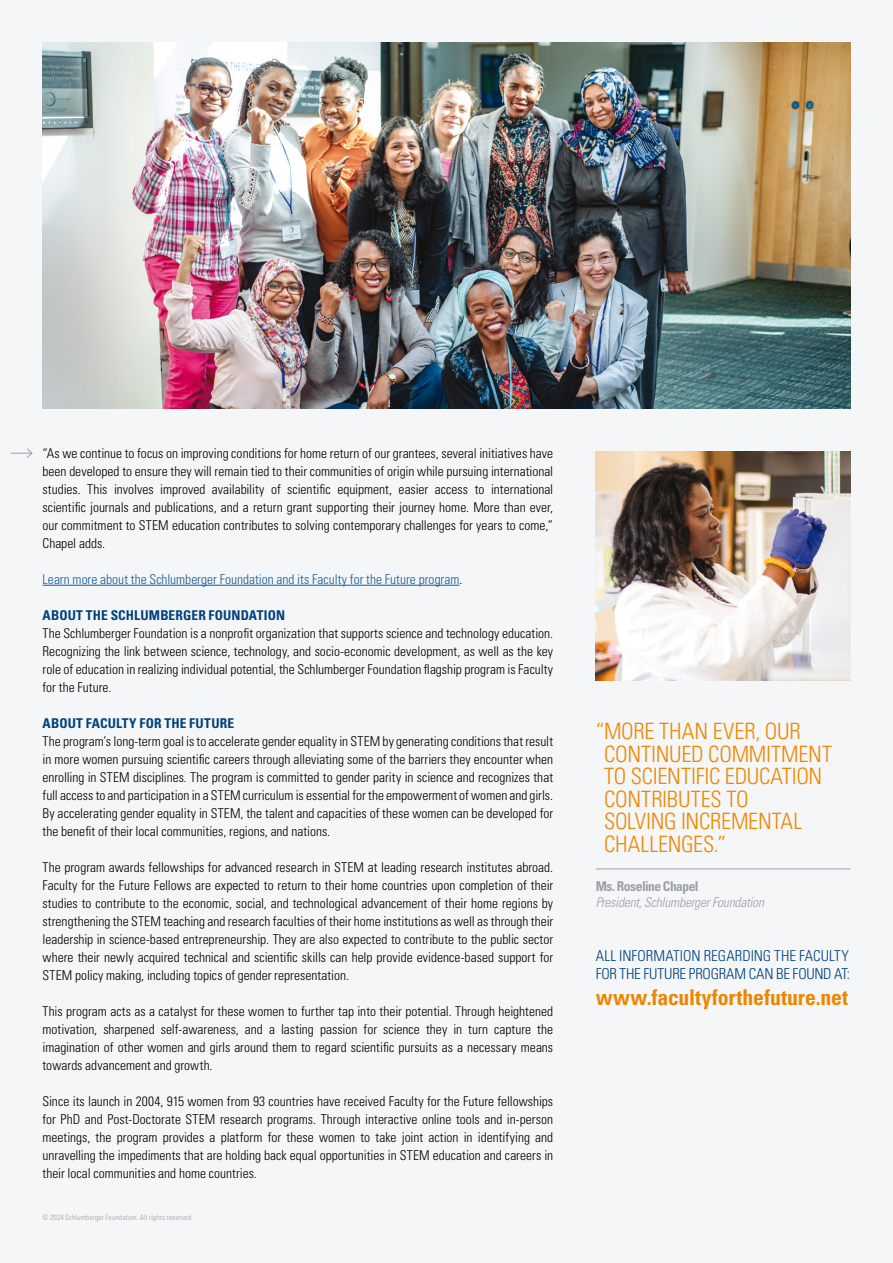
<style>
.page{position:relative;width:893px;height:1263px;background:#f5f6f7}
.page>*{position:absolute;margin:0;border:0;box-sizing:border-box;transform-origin:0 0}
.t1{font:300 condensed 22.5px/22.5px "Univers LT Std";letter-spacing:-.01em;color:#ef8600}
.t2{font:700 condensed 21.75px "Univers LT Std";color:#ef8600}
.t3{font:300 condensed 15px/18px "Univers LT Std";letter-spacing:-.005em;color:#00417e}
.t4{font:300 condensed 13.5px/18px "Univers LT Std";color:#000;text-align:justify}
.t5{font:300 condensed 13.5px "Univers LT Std";color:#155b9a}
.t6{font:700 condensed 13.5px "Univers LT Std";letter-spacing:.01em;color:#00417e}
.t7{font:italic 300 condensed 13.5px "Univers LT Std";letter-spacing:-.01em;color:#9ba1a5}
.t8{font:700 condensed 13.5px "Univers LT Std";letter-spacing:-.04em;color:#9ba1a5}
.t9{font:300 condensed 7.5px "Univers LT Std";letter-spacing:.015em;color:#9ba1a5}
.s1{color:#000}
</style>
<div class="page">
<img style="left:596px;top:451px;width:254px;height:229px">
<img style="left:43px;top:43px;width:807px;height:365px">
<hr style="left:43px;top:585px;width:416px;height:1px;background:#155b9a">
<hr style="left:596px;top:869px;width:254px;height:1px;background:#9ba1a5">
<svg style="left:11px;top:448px;width:22px;height:10px"></svg>
<p class="t4" style="left:43px;top:444px;width:512px">“As we continue to focus on improving conditions for home return of our grantees, several initiatives have been developed to ensure they will remain tied to their communities of origin while pursuing international studies. This involves improved availability of scientific equipment, easier access to international scientific journals and publications, and a return grant supporting their journey home. More than ever, our commitment to STEM education contributes to solving contemporary challenges for years to come,” Chapel adds.</p>
<p class="t5" style="left:43px;top:571px;width:421px">Learn more about the Schlumberger Foundation and its Faculty for the Future program<span class="s1">.</span></p>
<p class="t6" style="left:43px;top:607px;width:244px">ABOUT THE SCHLUMBERGER FOUNDATION</p>
<p class="t4" style="left:43px;top:624px;width:512px">The Schlumberger Foundation is a nonprofit organization that supports science and technology education.<br>Recognizing the link between science, technology, and socio-economic development, as well as the key role of education in realizing individual potential, the Schlumberger Foundation flagship program is Faculty for the Future.</p>
<p class="t6" style="left:43px;top:715px;width:193px">ABOUT FACULTY FOR THE FUTURE</p>
<p class="t4" style="left:43px;top:732px;width:512px">The program’s long-term goal is to accelerate gender equality in STEM by generating conditions that result in more women pursuing scientific careers through alleviating some of the barriers they encounter when enrolling in STEM disciplines. The program is committed to gender parity in science and recognizes that full access to and participation in a STEM curriculum is essential for the empowerment of women and girls.<br>By accelerating gender equality in STEM, the talent and capacities of these women can be developed for the benefit of their local communities, regions, and nations.</p>
<p class="t4" style="left:43px;top:858px;width:512px">The program awards fellowships for advanced research in STEM at leading research institutes abroad.<br>Faculty for the Future Fellows are expected to return to their home countries upon completion of their studies to contribute to the economic, social, and technological advancement of their home regions by strengthening the STEM teaching and research faculties of their home institutions as well as through their leadership in science-based entrepreneurship. They are also expected to contribute to the public sector where their newly acquired technical and scientific skills can help provide evidence-based support for STEM policy making, including topics of gender representation.</p>
<p class="t4" style="left:43px;top:1002px;width:512px">This program acts as a catalyst for these women to further tap into their potential. Through heightened motivation, sharpened self-awareness, and a lasting passion for science they in turn capture the imagination of other women and girls around them to regard scientific pursuits as a necessary means towards advancement and growth.</p>
<p class="t4" style="left:43px;top:1092px;width:512px">Since its launch in 2004, 915 women from 93 countries have received Faculty for the Future fellowships for PhD and Post-Doctorate STEM research programs. Through interactive online tools and in-person meetings, the program provides a platform for these women to take joint action in identifying and unravelling the impediments that are holding back equal opportunities in STEM education and careers in their local communities and home countries.</p>
<p class="t9" style="left:43px;top:1213px;width:152px">© 2024 Schlumberger Foundation. All rights reserved.</p>
<h1 class="t1" style="left:604px;top:720px;width:230px;text-indent:-8px">“MORE THAN EVER, OUR<br>CONTINUED COMMITMENT<br>TO SCIENTIFIC EDUCATION<br>CONTRIBUTES TO<br>SOLVING INCREMENTAL<br>CHALLENGES.”</h1>
<p class="t8" style="left:596px;top:877px;width:104px">Ms. Roseline Chapel</p>
<p class="t7" style="left:596px;top:894px;width:170px">President, Schlumberger Foundation</p>
<p class="t3" style="left:596px;top:946px;width:256px">ALL INFORMATION REGARDING THE FACULTY<br>FOR THE FUTURE PROGRAM CAN BE FOUND AT:</p>
<h2 class="t2" style="left:596px;top:984px;width:254px">www.facultyforthefuture.net</h2>
</div>
